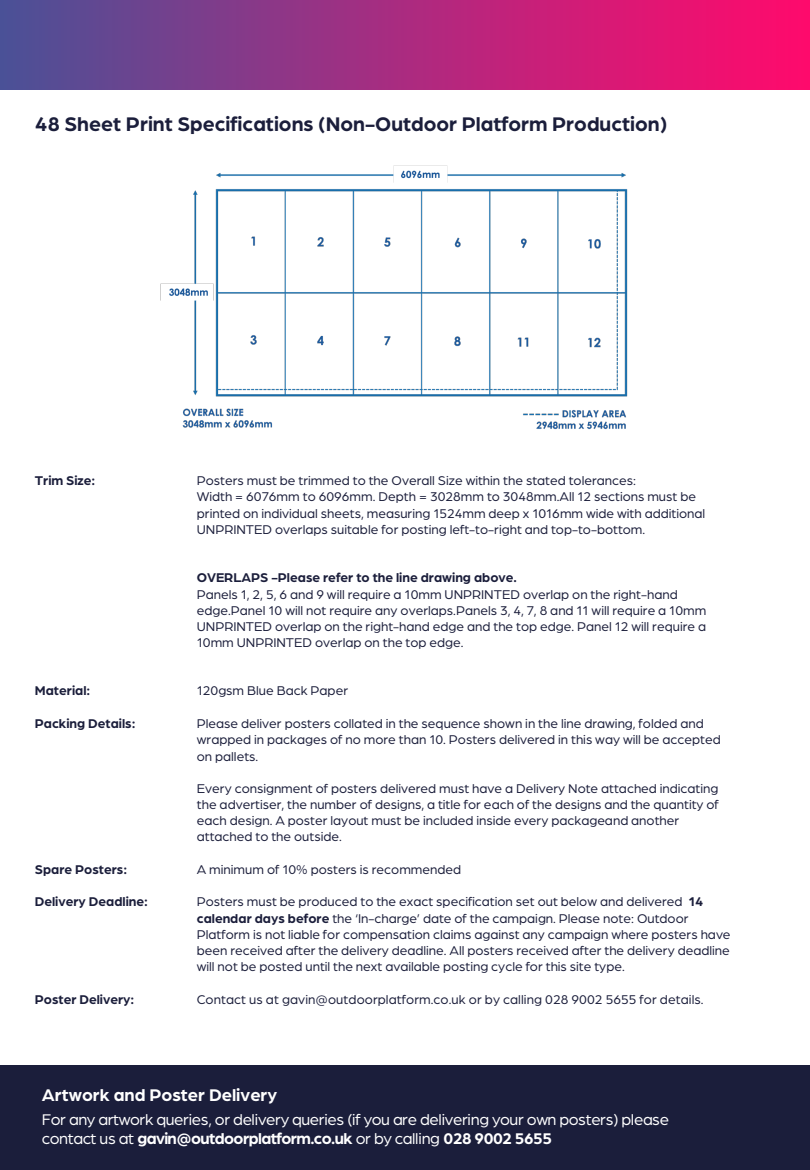
<style>
.page{position:relative;width:810px;height:1170px;background:#fff}
.page>*{position:absolute;margin:0;border:0;box-sizing:border-box;transform-origin:0 0}
.t1{font:700 21px "Arboria";color:#1b1e3b}
.t2{font:700 18px "Arboria";color:#fff}
.t3{font:16.5px/19.8px "Arboria";letter-spacing:-.025em;color:#fff}
.t4{font:13.5px/16.2px "Arboria";color:#1b1e3b}
.t5{font:700 13.5px "Arboria";color:#1b1e3b}
.s1{font-weight:700}
</style>
<div class="page">
<div style="left:0;top:0;width:810px;height:90px;background:linear-gradient(to right,#4d5096,#ff086b)"></div>
<img style="left:160px;top:165px;width:468px;height:265px">
<div style="left:0;top:1065px;width:810px;height:104px;background:#1b1e3b"></div>
<h1 class="t1" style="left:35px;top:110px;width:634px">48 Sheet Print Specifications (Non-Outdoor Platform Production)</h1>
<p class="t5" style="left:35px;top:471px;width:62px">Trim Size:</p>
<p class="t4" style="left:197px;top:472px;width:510px">Posters must be trimmed to the Overall Size within the stated tolerances:<br>Width = 6076mm to 6096mm. Depth = 3028mm to 3048mm.All 12 sections must be printed on individual sheets, measuring 1524mm deep x 1016mm wide with additional UNPRINTED overlaps suitable for posting left-to-right and top-to-bottom.</p>
<p class="t5" style="left:197px;top:569px;width:322px">OVERLAPS -Please refer to the line drawing above.</p>
<p class="t4" style="left:197px;top:586px;width:511px">Panels 1, 2, 5, 6 and 9 will require a 10mm UNPRINTED overlap on the right-hand edge.Panel 10 will not require any overlaps.Panels 3, 4, 7, 8 and 11 will require a 10mm UNPRINTED overlap on the right-hand edge and the top edge. Panel 12 will require a 10mm UNPRINTED overlap on the top edge.</p>
<p class="t5" style="left:35px;top:681px;width:57px">Material:</p>
<p class="t4" style="left:197px;top:682px;width:153px">120gsm Blue Back Paper</p>
<p class="t5" style="left:35px;top:714px;width:102px">Packing Details:</p>
<p class="t4" style="left:197px;top:715px;width:526px">Please deliver posters collated in the sequence shown in the line drawing, folded and wrapped in packages of no more than 10. Posters delivered in this way will be accepted on pallets.</p>
<p class="t4" style="left:197px;top:780px;width:524px">Every consignment of posters delivered must have a Delivery Note attached indicating the advertiser, the number of designs, a title for each of the designs and the quantity of each design. A poster layout must be included inside every packageand another attached to the outside.</p>
<p class="t5" style="left:35px;top:860px;width:94px">Spare Posters:</p>
<p class="t4" style="left:197px;top:861px;width:266px">A minimum of 10% posters is recommended</p>
<p class="t5" style="left:35px;top:893px;width:115px">Delivery Deadline:</p>
<p class="t4" style="left:197px;top:893px;width:535px">Posters must be produced to the exact specification set out below and delivered <span class="s1">14 calendar days before</span> the ‘In-charge’ date of the campaign. Please note: Outdoor Platform is not liable for compensation claims against any campaign where posters have been received after the delivery deadline. All posters received after the delivery deadline will not be posted until the next available posting cycle for this site type.</p>
<p class="t5" style="left:35px;top:990px;width:101px">Poster Delivery:</p>
<p class="t4" style="left:197px;top:991px;width:508px">Contact us at gavin@outdoorplatform.co.uk or by calling 028 9002 5655 for details.</p>
<h2 class="t2" style="left:42px;top:1082px;width:237px">Artwork and Poster Delivery</h2>
<p class="t3" style="left:42px;top:1109px;width:629px">For any artwork queries, or delivery queries (if you are delivering your own posters) please contact us at <span class="s1">gavin@outdoorplatform.co.uk</span> or by calling <span class="s1">028 9002 5655</span></p>
</div>
